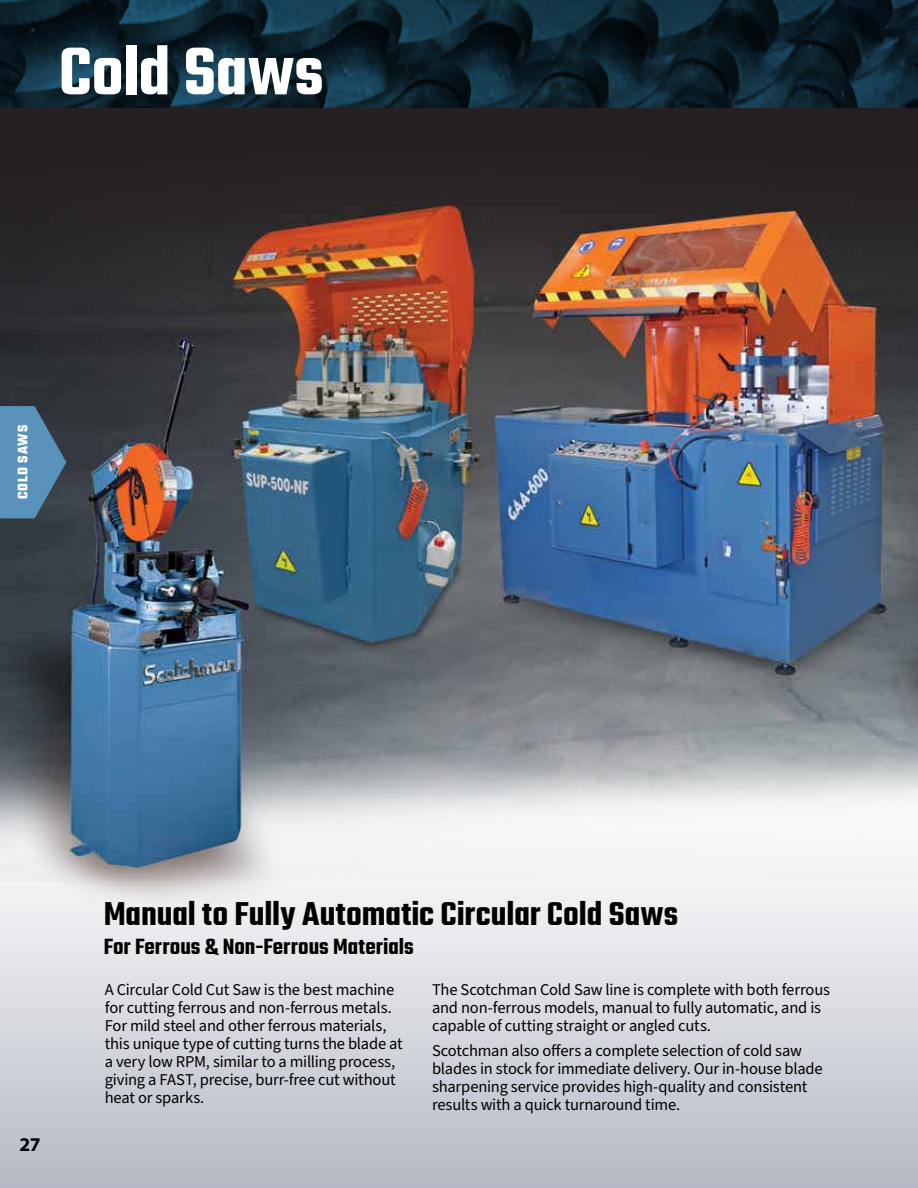
<style>
.page{position:relative;width:918px;height:1188px;background:#fff}
.page>*{position:absolute;margin:0;border:0;box-sizing:border-box;transform-origin:0 0}
.t1{font:600 73.5px "Teko";letter-spacing:-.005em;color:#fff}
.t2{font:600 36px "Teko";color:#000}
.t3{font:600 24px "Teko";color:#000}
.t4{font:700 19.5px "Myriad Pro";color:#000}
.t5{font:16.5px/18px "Source Sans Pro";letter-spacing:-.015em;color:#000}
.t6{font:700 15px "Teko";letter-spacing:.065em;color:#fff}
</style>
<div class="page">
<img style="left:0;top:108px;width:918px;height:1080px">
<svg style="left:0;top:0;width:918px;height:108px;background:#0d2430"></svg>
<svg style="left:0;top:406px;width:66px;height:112px;background:#507d9d"></svg>
<h1 class="t1" style="left:59px;top:27px;width:267px">Cold Saws</h1>
<p class="t6" style="left:13px;top:499px;width:76px;rotate:-90deg">COLD SAWS</p>
<p class="t4" style="left:19px;top:1132px;width:23px">27</p>
<h2 class="t2" style="left:104px;top:892px;width:576px">Manual to Fully Automatic Circular Cold Saws</h2>
<h3 class="t3" style="left:104px;top:932px;width:312px">For Ferrous &amp; Non-Ferrous Materials</h3>
<p class="t5" style="left:105px;top:981px;width:300px">A Circular Cold Cut Saw is the best machine for cutting ferrous and non-ferrous metals.<br>For mild steel and other ferrous materials, this unique type of cutting turns the blade at a very low RPM, similar to a milling process, giving a FAST, precise, burr-free cut without heat or sparks.</p>
<p class="t5" style="left:432px;top:981px;width:400px">The Scotchman Cold Saw line is complete with both ferrous and non-ferrous models, manual to fully automatic, and is capable of cutting straight or angled cuts.</p>
<p class="t5" style="left:432px;top:1042px;width:392px">Scotchman also offers a complete selection of cold saw blades in stock for immediate delivery. Our in-house blade sharpening service provides high-quality and consistent results with a quick turnaround time.</p>
</div>
